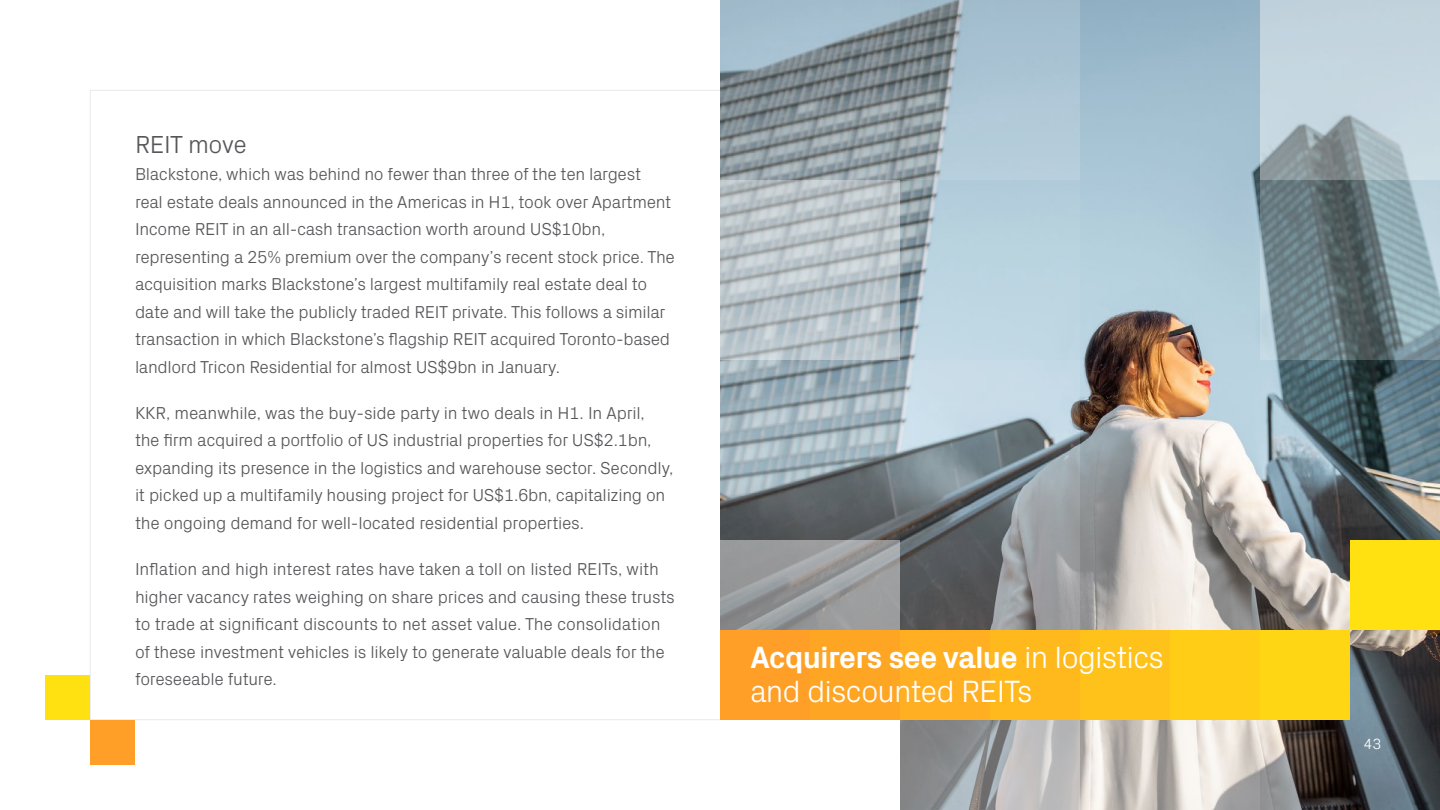
<style>
.page{position:relative;width:1440px;height:810px;background:#fff}
.page>*{position:absolute;margin:0;border:0;box-sizing:border-box;transform-origin:0 0}
._05_Key_takeaway{font:300 31.25px/33.8px "Px Grotesk";letter-spacing:-.03em;color:#fff}
._02_Subheads_Gray{font:300 25px "Px Grotesk";letter-spacing:-.02em;color:#575559}
._03_Body_Copy_Gray{font:300 17.5px/27.5px "Px Grotesk";letter-spacing:-.02em;color:#575559}
.t1{font:300 15px "Px Grotesk";color:#fff}
.s1{font-weight:700}
</style>
<div class="page">
<svg style="left:720px;top:180px;width:180px;height:180px;background:#b8c1c6"></svg>
<svg style="left:720px;top:360px;width:180px;height:180px;background:#86939a"></svg>
<svg style="left:720px;top:540px;width:180px;height:90px;background:#989a9b"></svg>
<svg style="left:900px;top:180px;width:180px;height:180px;background:#b3cbd7"></svg>
<svg style="left:900px;top:360px;width:180px;height:180px;background:#98a6ae"></svg>
<svg style="left:900px;top:540px;width:180px;height:90px;background:#737577"></svg>
<div style="left:1080px;top:0;width:180px;height:180px;background:linear-gradient(to right,#9fbdcf,#9ebccc)"></div>
<svg style="left:1080px;top:180px;width:180px;height:180px;background:#a8bac4"></svg>
<img style="left:1080px;top:360px;width:180px;height:180px">
<svg style="left:1080px;top:540px;width:180px;height:90px;background:#bab6b2"></svg>
<svg style="left:1080px;top:720px;width:180px;height:90px"></svg>
<svg style="left:1260px;top:360px;width:180px;height:180px;background:#66777e"></svg>
<svg style="left:1260px;top:540px;width:180px;height:180px;background:#7f7c7a"></svg>
<svg style="left:1260px;top:720px;width:180px;height:90px;background:#545659"></svg>
<svg style="left:720px;top:0;width:180px;height:180px;background:#8c9ba3"></svg>
<svg style="left:900px;top:0;width:180px;height:180px;background:#a0b6c2"></svg>
<svg style="left:900px;top:720px;width:180px;height:90px;background:#a1a1a3"></svg>
<svg style="left:1260px;top:0;width:180px;height:180px;background:#bacad2"></svg>
<svg style="left:1260px;top:180px;width:180px;height:180px;background:#75898f"></svg>
<div style="left:1350px;top:540px;width:90px;height:90px;background:#ffe010"></div>
<div style="left:1260px;top:630px;width:90px;height:90px;background:#ffd613"></div>
<div style="left:1170px;top:630px;width:90px;height:90px;background:#ffcc16"></div>
<div style="left:1080px;top:630px;width:90px;height:90px;background:#ffc21a"></div>
<div style="left:990px;top:630px;width:90px;height:90px;background:#ffb91d"></div>
<div style="left:900px;top:630px;width:90px;height:90px;background:#ffaf21"></div>
<div style="left:810px;top:630px;width:90px;height:90px;background:#ff9f27"></div>
<div style="left:720px;top:630px;width:90px;height:90px;background:#ff9f27"></div>
<div style="left:90px;top:720px;width:45px;height:45px;background:#ff9f27"></div>
<div style="left:45px;top:675px;width:45px;height:45px;background:#ffe010"></div>
<p class="_02_Subheads_Gray" style="left:135px;top:126px;width:113px">REIT move</p>
<p class="_03_Body_Copy_Gray" style="left:135px;top:159px;width:542px">Blackstone, which was behind no fewer than three of the ten largest<br>real estate deals announced in the Americas in H1, took over Apartment Income REIT in an all-cash transaction worth around US$10bn, representing a 25% premium over the company’s recent stock price. The acquisition marks Blackstone’s largest multifamily real estate deal to date and will take the publicly traded REIT private. This follows a similar transaction in which Blackstone’s flagship REIT acquired Toronto-based landlord Tricon Residential for almost US$9bn in January.</p>
<p class="_03_Body_Copy_Gray" style="left:135px;top:398px;width:540px">KKR, meanwhile, was the buy-side party in two deals in H1. In April, the firm acquired a portfolio of US industrial properties for US$2.1bn, expanding its presence in the logistics and warehouse sector. Secondly, it picked up a multifamily housing project for US$1.6bn, capitalizing on the ongoing demand for well-located residential properties.</p>
<p class="_03_Body_Copy_Gray" style="left:135px;top:554px;width:541px">Inflation and high interest rates have taken a toll on listed REITs, with higher vacancy rates weighing on share prices and causing these trusts to trade at significant discounts to net asset value. The consolidation of these investment vehicles is likely to generate valuable deals for the foreseeable future.</p>
<p class="_05_Key_takeaway" style="left:750px;top:638px;width:415px"><span class="s1">Acquirers see value</span> in logistics and discounted REITs</p>
<p class="t1" style="left:1364px;top:733px;width:20px">43</p>
</div>
